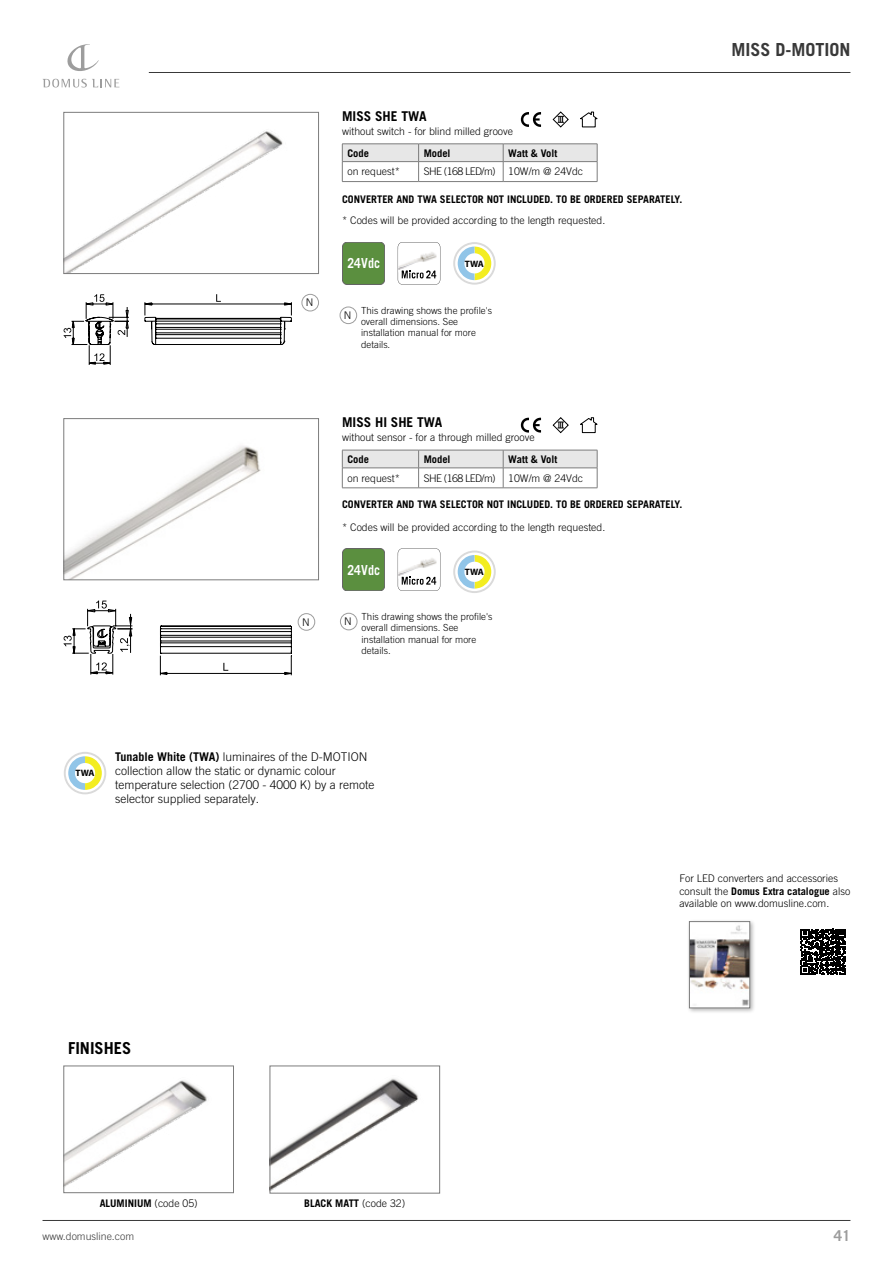
<style>
.page{position:relative;width:893px;height:1263px;background:#fff}
.page>*{position:absolute;margin:0;border:0;box-sizing:border-box;transform-origin:0 0}
.t1{font:700 18px "Trade Gothic LT Pro";color:#393939}
.t2{font:700 16.5px "Trade Gothic LT Pro";color:#000}
.t3{font:700 15px "Trade Gothic LT Pro";color:#9d9d9d}
.t4{font:700 13.8px "Trade Gothic LT Pro";letter-spacing:.015em;color:#fff;scale:.87 1}
.t5{font:700 13.5px "Trade Gothic LT Pro";color:#000}
.t6{font:300 12px/14.2px "Trade Gothic LT Pro";color:#000}
.t7{font:300 10.5px/12.6px "Trade Gothic LT Pro";color:#000}
.t8{font:700 10.5px "Trade Gothic LT Pro";color:#000}
.t9{font:300 10.5px "Trade Gothic LT Pro";letter-spacing:-.025em;color:#000}
.t10{font:300 10.5px "Trade Gothic LT Pro";color:#393939}
.t11{font:300 9.75px/11.2px "Trade Gothic LT Pro";color:#000}
.t12{font:700 9.3px "Myriad Pro";letter-spacing:-.015em;color:#000}
.s1{font-weight:700}
.s2{font-weight:300}
</style>
<div class="page">
<hr style="left:43px;top:1220px;width:807px;height:1px;background:#393939">
<hr style="left:149px;top:72px;width:701px;height:1px;background:#393939">
<svg style="left:67px;top:44px;width:32px;height:27px"></svg>
<svg style="left:43px;top:79px;width:76px;height:8px"></svg>
<img style="left:66px;top:1080px;width:141px;height:106px">
<div style="left:64px;top:1066px;width:170px;height:127px;border:1px solid #7c7c7c"></div>
<img style="left:66px;top:131px;width:217px;height:141px">
<div style="left:64px;top:112px;width:255px;height:162px;border:1px solid #7c7c7c"></div>
<svg style="left:64px;top:294px;width:228px;height:71px"></svg>
<img style="left:272px;top:1078px;width:147px;height:112px">
<div style="left:342px;top:242px;width:43px;height:42px;background:#5b8f3f;border-radius:5px"></div>
<div style="left:342px;top:242px;width:43px;height:43px;border:1px solid #636363;border-radius:5px"></div>
<svg style="left:398px;top:242px;width:42px;height:43px"></svg>
<div style="left:340px;top:307px;width:17px;height:17px;border:1px solid #9d9d9d;border-radius:50%"></div>
<div style="left:302px;top:294px;width:17px;height:17px;border:1px solid #9d9d9d;border-radius:50%"></div>
<div style="left:687px;top:919px;width:69px;height:94px;background:#000;opacity:.3"></div>
<img style="left:691px;top:923px;width:57px;height:83px">
<div style="left:689px;top:921px;width:61px;height:87px;border:1px solid #7c7c7c"></div>
<img style="left:66px;top:446px;width:195px;height:132px">
<div style="left:64px;top:418px;width:255px;height:162px;border:1px solid #7c7c7c"></div>
<svg style="left:64px;top:600px;width:228px;height:75px"></svg>
<div style="left:342px;top:548px;width:43px;height:43px;background:#5b8f3f;border-radius:5px"></div>
<div style="left:342px;top:548px;width:43px;height:43px;border:1px solid #636363;border-radius:5px"></div>
<svg style="left:398px;top:548px;width:42px;height:43px"></svg>
<div style="left:340px;top:613px;width:17px;height:17px;border:1px solid #9d9d9d;border-radius:50%"></div>
<div style="left:298px;top:613px;width:17px;height:17px;border:1px solid #9d9d9d;border-radius:50%"></div>
<svg style="left:453px;top:242px;width:43px;height:43px"></svg>
<svg style="left:453px;top:550px;width:43px;height:43px"></svg>
<svg style="left:64px;top:752px;width:42px;height:42px"></svg>
<svg style="left:580px;top:112px;width:17px;height:15px"></svg>
<svg style="left:552px;top:112px;width:17px;height:15px"></svg>
<svg style="left:521px;top:112px;width:20px;height:15px"></svg>
<svg style="left:580px;top:417px;width:17px;height:16px"></svg>
<svg style="left:552px;top:417px;width:17px;height:16px"></svg>
<svg style="left:521px;top:417px;width:20px;height:16px"></svg>
<hr style="left:419px;top:181px;width:84px;height:1px;background:#7c7c7c">
<hr style="left:503px;top:181px;width:94px;height:1px;background:#7c7c7c">
<svg style="left:342px;top:144px;width:256px;height:37px"></svg>
<hr style="left:342px;top:181px;width:77px;height:1px;background:#7c7c7c">
<hr style="left:419px;top:488px;width:84px;height:1px;background:#7c7c7c">
<hr style="left:503px;top:488px;width:94px;height:1px;background:#7c7c7c">
<svg style="left:342px;top:450px;width:256px;height:38px"></svg>
<hr style="left:342px;top:488px;width:77px;height:1px;background:#7c7c7c">
<svg style="left:800px;top:929px;width:46px;height:45px"></svg>
<p class="t5" style="left:342px;top:108px;width:86px">MISS SHE TWA</p>
<p class="t7" style="left:342px;top:125px;width:172px">without switch - for blind milled groove</p>
<p class="t8" style="left:347px;top:146px;width:23px">Code</p>
<p class="t8" style="left:424px;top:146px;width:28px">Model</p>
<p class="t8" style="left:508px;top:146px;width:51px">Watt &amp; Volt</p>
<p class="t7" style="left:347px;top:165px;width:54px">on request*</p>
<p class="t9" style="left:424px;top:165px;width:161px">SHE (168 LED/m) 10W/m @ 24Vdc</p>
<p class="t7" style="left:342px;top:214px;width:265px">* Codes will be provided according to the length requested.</p>
<p class="t8" style="left:342px;top:193px;width:342px">CONVERTER AND TWA SELECTOR NOT INCLUDED. TO BE ORDERED SEPARATELY.</p>
<p class="t7" style="left:306px;top:296px;width:9px">N</p>
<h3 class="t4" style="left:347px;top:255px;width:39px">24Vdc</h3>
<p class="t12" style="left:465px;top:258px;width:21px">TWA</p>
<p class="t7" style="left:344px;top:309px;width:9px">N</p>
<p class="t11" style="left:361px;top:305px;width:133px">This drawing shows the profile's overall dimensions. See installation manual for more details.</p>
<p class="t5" style="left:342px;top:414px;width:102px">MISS HI SHE TWA</p>
<p class="t7" style="left:342px;top:431px;width:194px">without sensor - for a through milled groove</p>
<p class="t8" style="left:347px;top:453px;width:23px">Code</p>
<p class="t8" style="left:424px;top:453px;width:28px">Model</p>
<p class="t8" style="left:508px;top:453px;width:51px">Watt &amp; Volt</p>
<p class="t7" style="left:347px;top:471px;width:54px">on request*</p>
<p class="t9" style="left:424px;top:472px;width:161px">SHE (168 LED/m) 10W/m @ 24Vdc</p>
<p class="t7" style="left:342px;top:520px;width:265px">* Codes will be provided according to the length requested.</p>
<p class="t8" style="left:342px;top:498px;width:342px">CONVERTER AND TWA SELECTOR NOT INCLUDED. TO BE ORDERED SEPARATELY.</p>
<h3 class="t4" style="left:347px;top:561px;width:39px">24Vdc</h3>
<p class="t12" style="left:465px;top:566px;width:21px">TWA</p>
<p class="t7" style="left:302px;top:615px;width:9px">N</p>
<p class="t7" style="left:344px;top:615px;width:9px">N</p>
<p class="t11" style="left:361px;top:611px;width:133px">This drawing shows the profile's overall dimensions. See installation manual for more details.</p>
<h1 class="t1" style="left:731px;top:38px;width:121px">MISS D-MOTION</h1>
<p class="t12" style="left:75px;top:767px;width:21px">TWA</p>
<p class="t6" style="left:115px;top:749px;width:261px"><span class="s1">Tunable White (TWA)</span> luminaires of the D-MOTION collection allow the static or dynamic colour temperature selection (2700 - 4000 K) by a remote selector supplied separately.</p>
<p class="t7" style="left:679px;top:872px;width:172px">For LED converters and accessories consult the <span class="s1">Domus Extra catalogue</span> also available on www.domusline.com.</p>
<h2 class="t2" style="left:68px;top:1038px;width:65px">FINISHES</h2>
<p class="t8" style="left:100px;top:1196px;width:100px">ALUMINIUM <span class="s2">(code 05)</span></p>
<p class="t8" style="left:304px;top:1196px;width:102px">BLACK MATT <span class="s2">(code 32)</span></p>
<p class="t10" style="left:43px;top:1230px;width:93px">www.domusline.com</p>
<h3 class="t3" style="left:834px;top:1226px;width:18px">41</h3>
</div>
